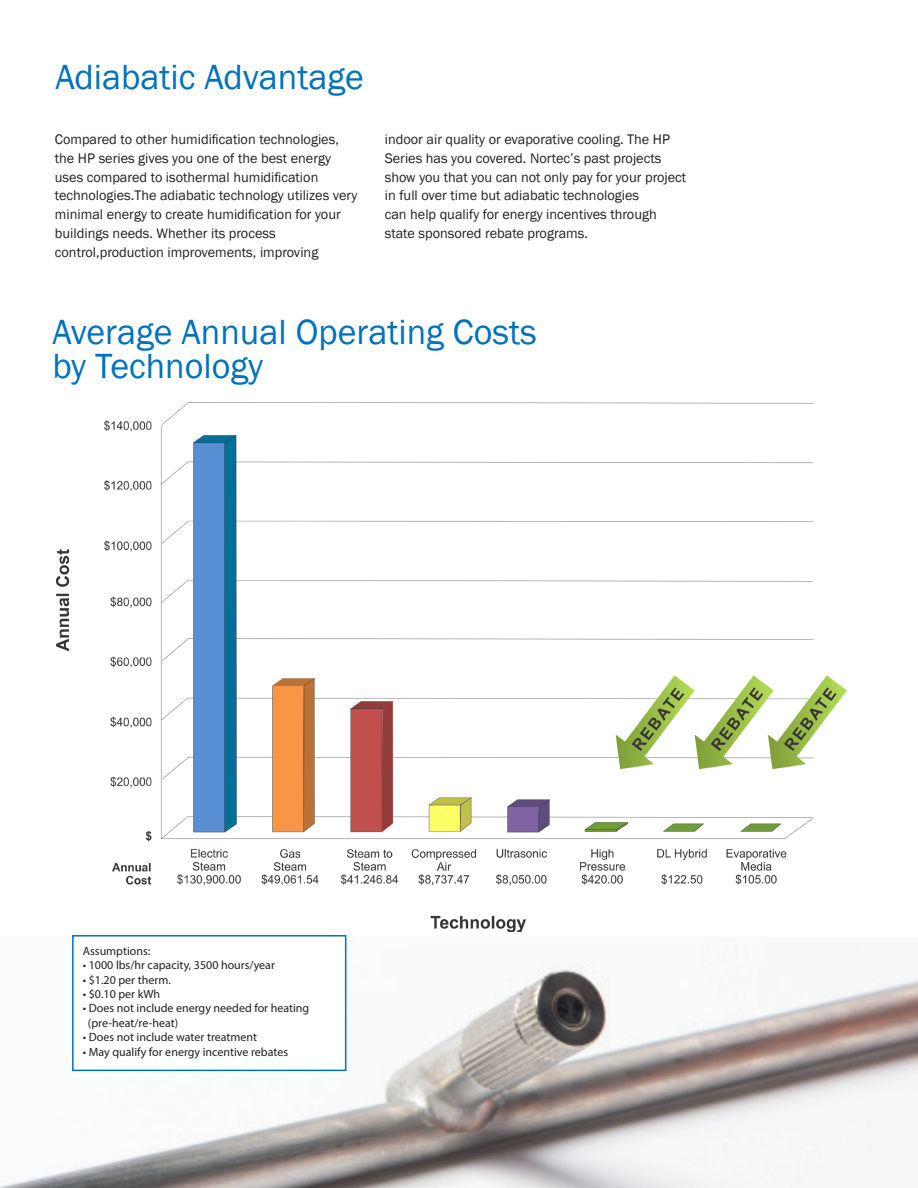
<style>
.page{position:relative;width:918px;height:1188px;background:#fff}
.page>*{position:absolute;margin:0;border:0;box-sizing:border-box;transform-origin:0 0}
.Lauftext{font:36px/34px "Franklin Gothic";color:#0072bc}
.Lauftext-2{font:14.25px/18.8px "Franklin Gothic";color:#231f20}
.t1{font:12px/14.4px "Myriad Pro";color:#231f20}
</style>
<div class="page">
<img style="left:0;top:937px;width:918px;height:251px">
<img style="left:56px;top:402px;width:791px;height:530px">
<div style="left:72px;top:935px;width:274px;height:136px;background:#fff;border:2px solid #0072bc"></div>
<p class="Lauftext" style="left:56px;top:61px;width:310px">Adiabatic Advantage</p>
<p class="Lauftext-2" style="left:55px;top:130px;width:304px">Compared to other humidification technologies, the HP series gives you one of the best energy uses compared to isothermal humidification technologies.The adiabatic technology utilizes very minimal energy to create humidification for your buildings needs. Whether its process</p>
<p class="Lauftext-2" style="left:55px;top:243px;width:265px">control,production improvements, improving</p>
<p class="Lauftext-2" style="left:385px;top:130px;width:303px">indoor air quality or evaporative cooling. The HP Series has you covered. Nortec’s past projects show you that you can not only pay for your project in full over time but adiabatic technologies</p>
<p class="Lauftext-2" style="left:385px;top:205px;width:273px">can help qualify for energy incentives through state sponsored rebate programs.</p>
<p class="Lauftext" style="left:52px;top:316px;width:486px">Average Annual Operating Costs by Technology</p>
<p class="t1" style="left:83px;top:943px;width:69px">Assumptions:</p>
<p class="t1" style="left:83px;top:958px;width:194px">• 1000 lbs/hr capacity, 3500 hours/year</p>
<p class="t1" style="left:83px;top:972px;width:89px">• $1.20 per therm.</p>
<p class="t1" style="left:83px;top:987px;width:79px">• $0.10 per kWh</p>
<p class="t1" style="left:88px;top:1001px;width:223px;text-indent:-5px">• Does not include energy needed for heating (pre-heat/re-heat)</p>
<p class="t1" style="left:83px;top:1030px;width:176px">• Does not include water treatment</p>
<p class="t1" style="left:83px;top:1044px;width:207px">• May qualify for energy incentive rebates</p>
</div>
